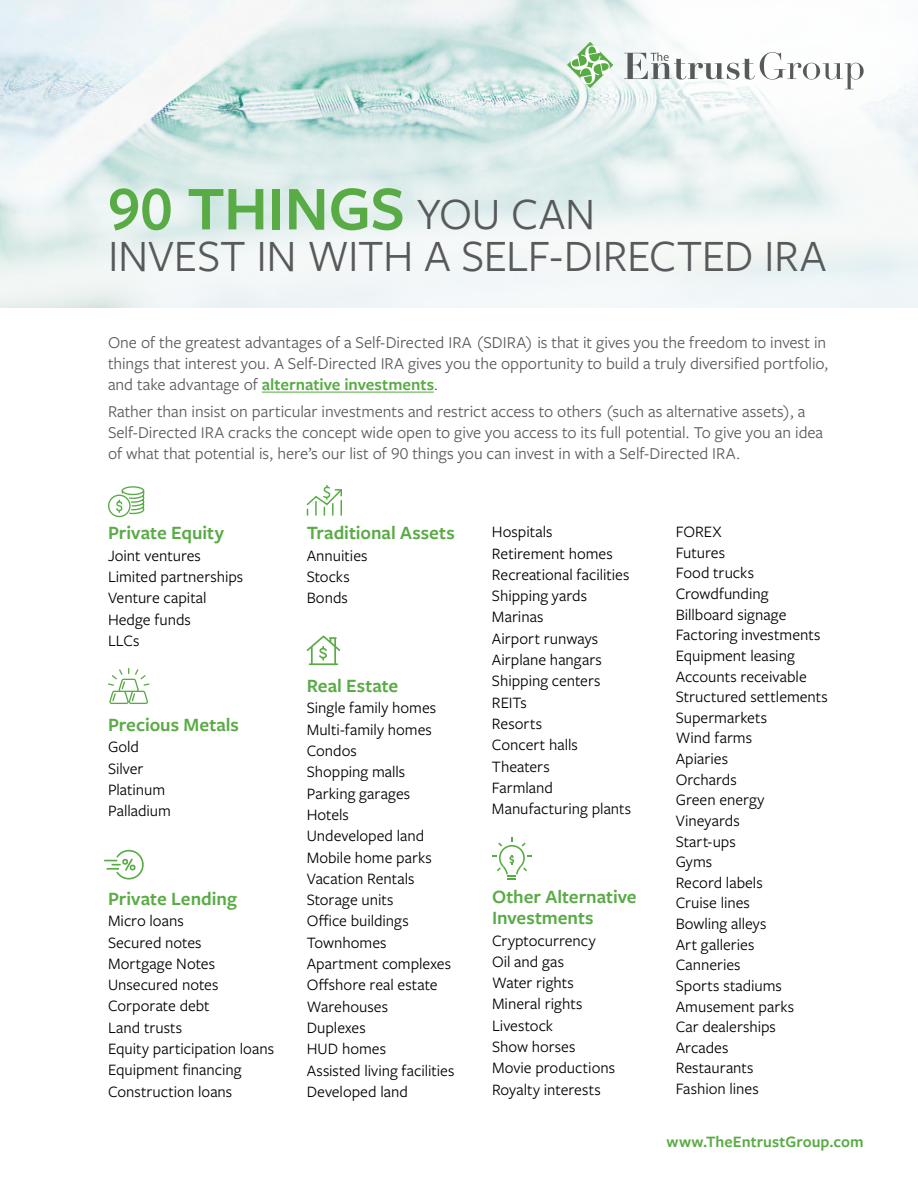
<style>
.page{position:relative;width:918px;height:1188px;background:#fff}
.page>*{position:absolute;margin:0;border:0;box-sizing:border-box;transform-origin:0 0}
.t1{font:600 64.5px "Freight Sans Pro";letter-spacing:-.005em;color:#59ab45}
.t2{font:46.5px "Freight Sans Pro";letter-spacing:-.01em;color:#58595b}
.t3{font:600 19.5px/21.3px "Freight Sans Pro";color:#59ab45}
.t4{font:17.25px/20.7px "Freight Sans Pro";color:#58595b}
.t5{font:16.5px/21.3px "Freight Sans Pro";color:#000}
.t6{font:600 16.5px "Freight Sans Pro";color:#59ab45}
.s1{font-weight:400;font-size:46.5px;color:#58595b}
.s2{font-weight:600;color:#59ab45}
</style>
<div class="page">
<svg style="left:0;top:0;width:918px;height:308px"></svg>
<svg style="left:511px;top:0;width:407px;height:159px"></svg>
<hr style="left:262px;top:392px;width:172px;height:1px;background:#59ab45">
<svg style="left:307px;top:635px;width:33px;height:30px"></svg>
<div style="left:122px;top:486px;width:22px;height:9px;border:1px solid #59ab45;border-radius:50%"></div>
<svg style="left:108px;top:489px;width:37px;height:29px"></svg>
<svg style="left:104px;top:849px;width:40px;height:31px"></svg>
<svg style="left:108px;top:668px;width:41px;height:36px"></svg>
<svg style="left:306px;top:485px;width:36px;height:31px"></svg>
<svg style="left:492px;top:838px;width:40px;height:42px"></svg>
<svg style="left:567px;top:42px;width:46px;height:46px"></svg>
<svg style="left:624px;top:52px;width:240px;height:37px"></svg>
<h1 class="t1" style="left:108px;top:165px;width:489px">90 THINGS <span class="s1">YOU CAN</span></h1>
<h2 class="t2" style="left:108px;top:225px;width:720px">INVEST IN WITH A SELF-DIRECTED IRA</h2>
<p class="t4" style="left:108px;top:332px;width:722px">One of the greatest advantages of a Self-Directed IRA (SDIRA) is that it gives you the freedom to invest in things that interest you. A Self-Directed IRA gives you the opportunity to build a truly diversified portfolio, and take advantage of <span class="s2">alternative investments</span>.</p>
<p class="t4" style="left:108px;top:401px;width:717px">Rather than insist on particular investments and restrict access to others (such as alternative assets), a<br>Self-Directed IRA cracks the concept wide open to give you access to its full potential. To give you an idea of what that potential is, here’s our list of 90 things you can invest in with a Self-Directed IRA.</p>
<p class="t3" style="left:108px;top:522px;width:117px">Private Equity</p>
<p class="t5" style="left:108px;top:544px;width:137px">Joint ventures<br>Limited partnerships<br>Venture capital<br>Hedge funds<br>LLCs</p>
<p class="t3" style="left:108px;top:713px;width:133px">Precious Metals</p>
<p class="t5" style="left:108px;top:736px;width:64px">Gold<br>Silver<br>Platinum<br>Palladium</p>
<p class="t3" style="left:108px;top:887px;width:130px">Private Lending</p>
<p class="t5" style="left:108px;top:910px;width:168px">Micro loans<br>Secured notes<br>Mortgage Notes<br>Unsecured notes<br>Corporate debt<br>Land trusts<br>Equity participation loans<br>Equipment financing<br>Construction loans</p>
<p class="t3" style="left:307px;top:522px;width:150px">Traditional Assets</p>
<p class="t5" style="left:307px;top:544px;width:62px">Annuities<br>Stocks<br>Bonds</p>
<p class="t3" style="left:307px;top:674px;width:93px">Real Estate</p>
<p class="t5" style="left:307px;top:697px;width:149px">Single family homes<br>Multi-family homes<br>Condos<br>Shopping malls<br>Parking garages<br>Hotels<br>Undeveloped land<br>Mobile home parks<br>Vacation Rentals<br>Storage units<br>Office buildings<br>Townhomes<br>Apartment complexes<br>Offshore real estate<br>Warehouses<br>Duplexes<br>HUD homes<br>Assisted living facilities<br>Developed land</p>
<p class="t5" style="left:492px;top:521px;width:141px">Hospitals<br>Retirement homes<br>Recreational facilities<br>Shipping yards<br>Marinas<br>Airport runways<br>Airplane hangars<br>Shipping centers<br>REITs<br>Resorts<br>Concert halls<br>Theaters<br>Farmland<br>Manufacturing plants</p>
<p class="t3" style="left:492px;top:885px;width:146px">Other Alternative<br>Investments</p>
<p class="t5" style="left:492px;top:929px;width:125px">Cryptocurrency<br>Oil and gas<br>Water rights<br>Mineral rights<br>Livestock<br>Show horses<br>Movie productions<br>Royalty interests</p>
<p class="t5" style="left:676px;top:521px;width:154px;line-height:20.7px">FOREX<br>Futures<br>Food trucks<br>Crowdfunding<br>Billboard signage<br>Factoring investments<br>Equipment leasing<br>Accounts receivable<br>Structured settlements<br>Supermarkets<br>Wind farms<br>Apiaries<br>Orchards<br>Green energy<br>Vineyards<br>Start-ups<br>Gyms<br>Record labels<br>Cruise lines<br>Bowling alleys<br>Art galleries<br>Canneries<br>Sports stadiums<br>Amusement parks<br>Car dealerships<br>Arcades<br>Restaurants<br>Fashion lines</p>
<p class="t6" style="left:667px;top:1130px;width:199px">www.TheEntrustGroup.com</p>
</div>
